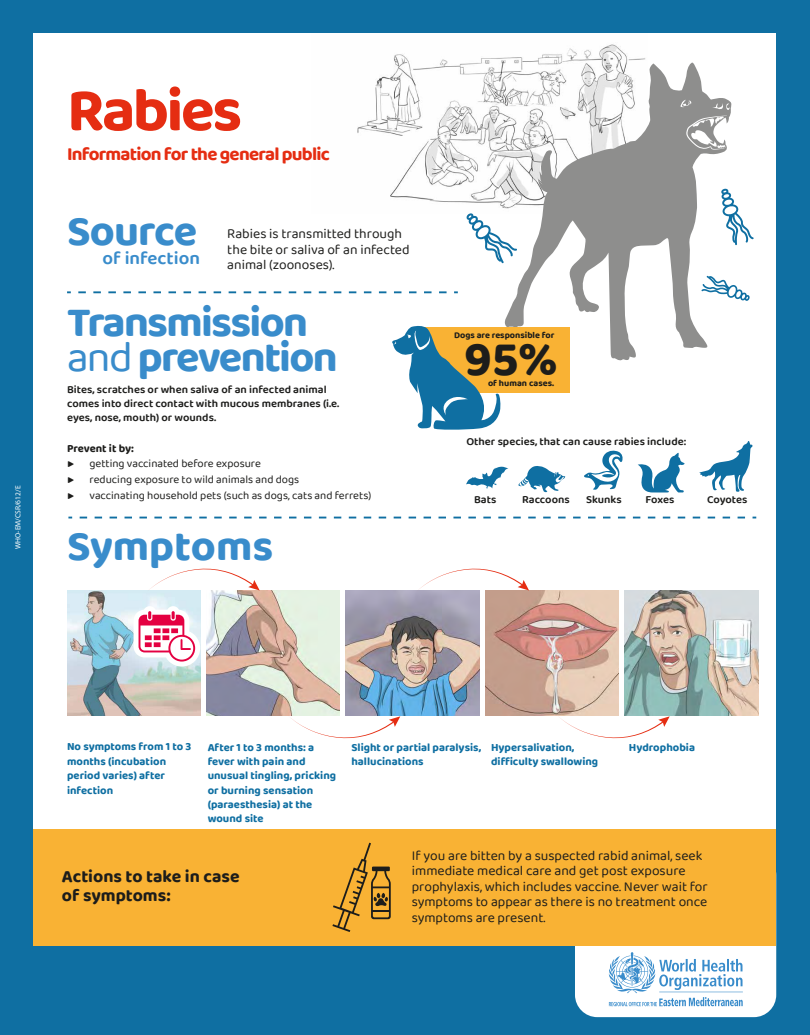
<style>
.page{position:relative;width:810px;height:1035px;background:#0f6fa2}
.page>*{position:absolute;margin:0;border:0;box-sizing:border-box;transform-origin:0 0}
.t1{font:700 62.06px "Baloo Chettan 2";letter-spacing:-.04em;color:#e52d12}
.t2{font:700 49.88px "Baloo Chettan 2";color:#1d1d1b}
.t3{font:700 43.31px/35.7px "Baloo Chettan 2";letter-spacing:-.04em;color:#398ccb}
.t4{font:700 43.31px "Baloo Chettan 2";color:#398ccb}
.t5{font:700 18.75px "Baloo Chettan 2";letter-spacing:-.04em;color:#e52d12}
.t6{font:600 18.75px "Baloo Chettan 2";color:#398ccb}
.t7{font:700 17.62px/18.7px "Baloo Chettan 2";color:#1d1d1b}
.t8{font:13.75px/15.6px "Baloo Chettan 2";color:#1d1d1b}
.t9{font:700 11.25px/14.4px "Baloo Chettan 2";color:#0f6fa2}
.t10{font:600 11.25px/14.4px "Baloo Chettan 2";color:#1d1d1b}
.t11{font:11.25px "Baloo Chettan 2";color:#1d1d1b}
.t12{font:700 11.25px "Baloo Chettan 2";letter-spacing:-.005em;color:#1d1d1b}
.t13{font:700 9.06px "Baloo Chettan 2";color:#1d1d1b}
.t14{font:7.5px "Myriad Pro";color:#fff}
.s1{font-weight:400}
</style>
<div class="page">
<div style="left:34px;top:34px;width:742px;height:912px;background:#fff"></div>
<img style="left:357px;top:44px;width:289px;height:164px">
<svg style="left:78px;top:291px;width:380px;height:2px"></svg>
<svg style="left:80px;top:517px;width:676px;height:1px"></svg>
<div style="left:575px;top:853px;width:201px;height:164px;background:#fff;border-radius:22px"></div>
<div style="left:34px;top:829px;width:742px;height:117px;background:#f9b234"></div>
<svg style="left:608px;top:952px;width:135px;height:54px"></svg>
<svg style="left:504px;top:62px;width:228px;height:299px"></svg>
<svg style="left:332px;top:843px;width:59px;height:89px"></svg>
<svg style="left:721px;top:189px;width:33px;height:56px"></svg>
<svg style="left:701px;top:276px;width:49px;height:25px"></svg>
<svg style="left:467px;top:213px;width:50px;height:50px"></svg>
<div style="left:421px;top:327px;width:149px;height:65px;background:#f9b234"></div>
<svg style="left:392px;top:326px;width:109px;height:104px"></svg>
<svg style="left:518px;top:466px;width:47px;height:26px"></svg>
<svg style="left:638px;top:453px;width:47px;height:40px"></svg>
<svg style="left:699px;top:441px;width:54px;height:51px"></svg>
<svg style="left:584px;top:450px;width:39px;height:40px"></svg>
<svg style="left:466px;top:466px;width:42px;height:23px"></svg>
<img style="left:67px;top:591px;width:133px;height:125px">
<img style="left:207px;top:591px;width:133px;height:125px">
<img style="left:346px;top:591px;width:133px;height:125px">
<img style="left:485px;top:591px;width:134px;height:125px">
<img style="left:625px;top:591px;width:133px;height:125px">
<svg style="left:134px;top:606px;width:66px;height:61px"></svg>
<svg style="left:147px;top:568px;width:113px;height:24px"></svg>
<svg style="left:288px;top:715px;width:112px;height:24px"></svg>
<svg style="left:417px;top:568px;width:112px;height:24px"></svg>
<svg style="left:557px;top:715px;width:113px;height:24px"></svg>
<p class="t14" style="left:13px;top:549px;width:65px;rotate:-90deg">WHO-EM/CSR/612/E</p>
<h1 class="t1" style="left:67px;top:64px;width:177px">Rabies</h1>
<h3 class="t5" style="left:67px;top:140px;width:265px">Information for the general public</h3>
<h3 class="t3" style="left:67px;top:213px;width:132px">Source</h3>
<h3 class="t6" style="left:102px;top:245px;width:99px">of infection</h3>
<p class="t8" style="left:227px;top:226px;width:184px">Rabies is transmitted through the bite or saliva of an infected animal (zoonoses).</p>
<h3 class="t3" style="left:67px;top:303px;width:272px">Transmission <span class="s1">and</span> prevention</h3>
<p class="t10" style="left:67px;top:382px;width:274px">Bites, scratches or when saliva of an infected animal comes into direct contact with mucous membranes (i.e. eyes, nose, mouth) or wounds.</p>
<p class="t12" style="left:67px;top:440px;width:68px">Prevent it by:</p>
<p class="t11" style="left:67px;top:456px;width:9px">▶</p>
<p class="t11" style="left:90px;top:456px;width:173px">getting vaccinated before exposure</p>
<p class="t11" style="left:67px;top:471px;width:9px">▶</p>
<p class="t11" style="left:90px;top:471px;width:211px">reducing exposure to wild animals and dogs</p>
<p class="t11" style="left:67px;top:487px;width:9px">▶</p>
<p class="t11" style="left:90px;top:487px;width:283px">vaccinating household pets (such as dogs, cats and ferrets)</p>
<h3 class="t4" style="left:67px;top:514px;width:208px">Symptoms</h3>
<p class="t13" style="left:454px;top:328px;width:102px">Dogs are responsible for</p>
<h2 class="t2" style="left:464px;top:322px;width:95px">95%</h2>
<p class="t13" style="left:488px;top:376px;width:68px">of human cases.</p>
<p class="t10" style="left:466px;top:434px;width:221px">Other species, that can cause rabies include:</p>
<p class="t10" style="left:474px;top:492px;width:24px">Bats</p>
<p class="t10" style="left:522px;top:492px;width:49px">Raccoons</p>
<p class="t10" style="left:586px;top:492px;width:37px">Skunks</p>
<p class="t10" style="left:645px;top:492px;width:30px">Foxes</p>
<p class="t10" style="left:707px;top:492px;width:42px">Coyotes</p>
<p class="t9" style="left:67px;top:739px;width:126px">No symptoms from 1 to 3 months (incubation period varies) after infection</p>
<p class="t9" style="left:208px;top:739px;width:130px">After 1 to 3 months: a fever with pain and unusual tingling, pricking or burning sensation (paraesthesia) at the wound site</p>
<p class="t9" style="left:351px;top:740px;width:131px">Slight or partial paralysis, hallucinations</p>
<p class="t9" style="left:491px;top:740px;width:109px">Hypersalivation, difficulty swallowing</p>
<p class="t9" style="left:629px;top:739px;width:68px">Hydrophobia</p>
<p class="t7" style="left:62px;top:867px;width:179px">Actions to take in case of symptoms:</p>
<p class="t8" style="left:412px;top:847px;width:297px">If you are bitten by a suspected rabid animal, seek immediate medical care and get post exposure prophylaxis, which includes vaccine. Never wait for symptoms to appear as there is no treatment once symptoms are present.</p>
</div>
